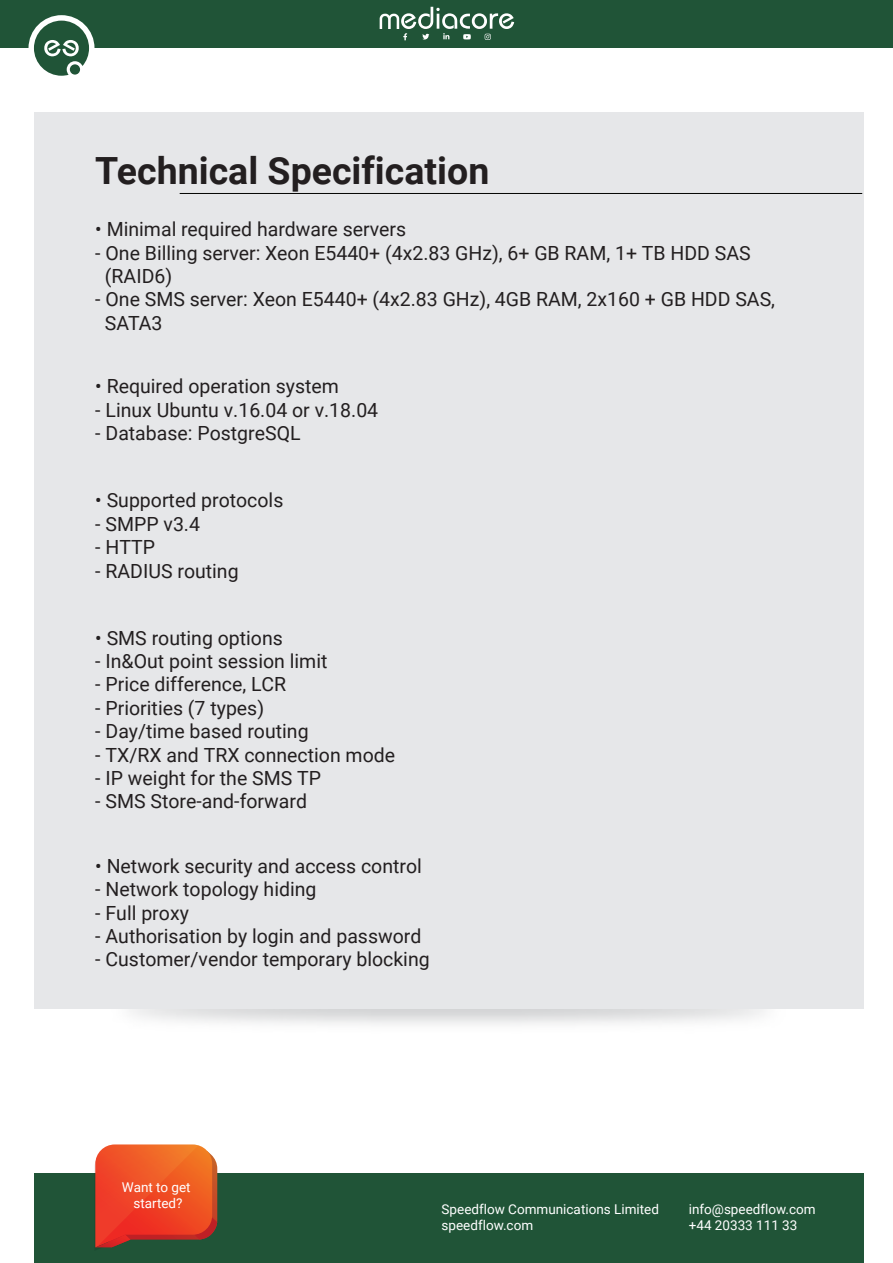
<style>
.page{position:relative;width:893px;height:1263px;background:#fff}
.page>*{position:absolute;margin:0;border:0;box-sizing:border-box;transform-origin:0 0}
.t1{font:700 37.5px "Roboto";color:#231f20}
.t2{font:19.5px/23.4px "Roboto";color:#231f20}
.t3{font:13.5px/16.2px "Roboto";color:#fff}
</style>
<div class="page">
<div style="left:34px;top:112px;width:830px;height:897px;background:#e6e7e9"></div>
<div style="left:0;top:0;width:893px;height:48px;background:#205437"></div>
<svg style="left:380px;top:7px;width:134px;height:33px"></svg>
<div style="left:29px;top:15px;width:66px;height:66px;background:#fff;border-radius:50%"></div>
<svg style="left:34px;top:21px;width:55px;height:55px"></svg>
<hr style="left:180px;top:193px;width:682px;height:1px;background:#040503">
<div style="left:34px;top:1173px;width:830px;height:90px;background:#205437"></div>
<svg style="left:94px;top:1144px;width:123px;height:104px;background:#db512c"></svg>
<h1 class="t1" style="left:95px;top:144px;width:396px">Technical Specification</h1>
<p class="t2" style="left:95px;top:217px;width:312px">• Minimal required hardware servers</p>
<p class="t2" style="left:105px;top:240px;width:647px;text-indent:-10px">- One Billing server: Xeon E5440+ (4x2.83 GHz), 6+ GB RAM, 1+ TB HDD SAS (RAID6)</p>
<p class="t2" style="left:105px;top:287px;width:672px;text-indent:-10px">- One SMS server: Xeon E5440+ (4x2.83 GHz), 4GB RAM, 2x160 + GB HDD SAS,<br>SATA3</p>
<p class="t2" style="left:95px;top:374px;width:245px">• Required operation system</p>
<p class="t2" style="left:95px;top:397px;width:284px">- Linux Ubuntu v.16.04 or v.18.04</p>
<p class="t2" style="left:95px;top:421px;width:207px">- Database: PostgreSQL</p>
<p class="t2" style="left:95px;top:488px;width:190px">• Supported protocols</p>
<p class="t2" style="left:95px;top:511px;width:106px">- SMPP v3.4</p>
<p class="t2" style="left:95px;top:535px;width:61px">- HTTP</p>
<p class="t2" style="left:95px;top:558px;width:145px">- RADIUS routing</p>
<p class="t2" style="left:95px;top:625px;width:189px">• SMS routing options</p>
<p class="t2" style="left:95px;top:649px;width:234px">- In&amp;Out point session limit</p>
<p class="t2" style="left:95px;top:672px;width:192px">- Price difference, LCR</p>
<p class="t2" style="left:95px;top:695px;width:170px">- Priorities (7 types)</p>
<p class="t2" style="left:95px;top:719px;width:215px">- Day/time based routing</p>
<p class="t2" style="left:95px;top:742px;width:301px">- TX/RX and TRX connection mode</p>
<p class="t2" style="left:95px;top:766px;width:227px">- IP weight for the SMS TP</p>
<p class="t2" style="left:95px;top:789px;width:213px">- SMS Store-and-forward</p>
<p class="t2" style="left:95px;top:853px;width:328px">• Network security and access control</p>
<p class="t2" style="left:95px;top:877px;width:223px">- Network topology hiding</p>
<p class="t2" style="left:95px;top:900px;width:95px">- Full proxy</p>
<p class="t2" style="left:95px;top:923px;width:328px">- Authorisation by login and password</p>
<p class="t2" style="left:95px;top:947px;width:336px">- Customer/vendor temporary blocking</p>
<p class="t3" style="left:122px;top:1179px;width:70px;text-align:center">Want to get started?</p>
<p class="t3" style="left:442px;top:1201px;width:219px">Speedflow Communications Limited speedflow.com</p>
<p class="t3" style="left:689px;top:1201px;width:128px">info@speedflow.com +44 20333 111 33</p>
</div>
